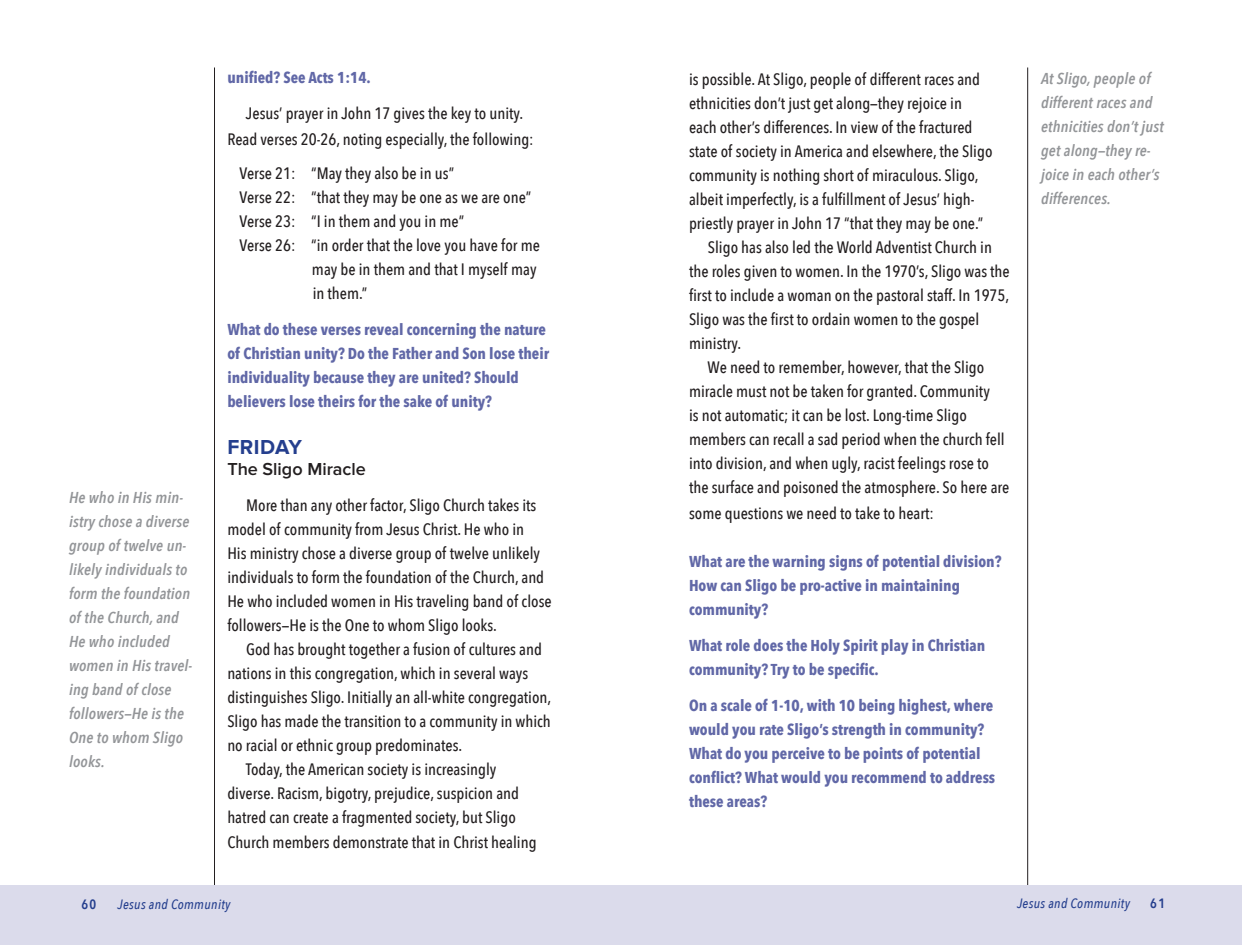
<style>
.page{position:relative;width:1242px;height:945px;background:#fff}
.page>*{position:absolute;margin:0;border:0;box-sizing:border-box;transform-origin:0 0}
.t1{font:700 21px "Proxima Nova";letter-spacing:.025em;color:#253f8e}
.t2{font:600 18px "Proxima Nova";color:#231f20}
.t3{font:500 16.5px/24px "Avenir Next Condensed";color:#231f20}
.t4{font:700 15.75px/24px "Avenir Next Condensed";color:#6168a7}
.t5{font:italic 600 15.75px/24px "Avenir Next Condensed";letter-spacing:.01em;color:#939598}
.t6{font:italic 500 13.5px "Avenir Next Condensed";letter-spacing:.025em;color:#253f8e}
.t7{font:600 13.5px "Avenir Next Condensed";color:#253f8e}
</style>
<div class="page">
<hr style="left:1027px;top:68px;width:1px;height:877px;background:#231f20">
<hr style="left:214px;top:68px;width:1px;height:877px;background:#231f20">
<div style="left:0;top:885px;width:1242px;height:60px;background:#dbdbeb"></div>
<p class="t5" style="left:69px;top:486px;width:125px">He who in His min&shy;istry chose a diverse group of twelve un&shy;likely individuals to form the foundation of the Church, and<br>He who included women in His travel&shy;ing band of close followers—He is the<br>One to whom Sligo looks.</p>
<p class="t4" style="left:227px;top:66px;width:145px">unified? See Acts 1:14.</p>
<p class="t3" style="left:227px;top:101px;width:308px;line-height:25.5px;text-align:center">Jesus’ prayer in John 17 gives the key to unity.<br>Read verses 20-26, noting especially, the following:</p>
<p class="t3" style="left:240px;top:161px;width:216px">Verse 21: “May they also be in us”</p>
<p class="t3" style="left:240px;top:185px;width:293px">Verse 22: “that they may be one as we are one”</p>
<p class="t3" style="left:240px;top:209px;width:226px">Verse 23: “I in them and you in me”</p>
<p class="t3" style="left:312px;top:233px;width:229px;text-indent:-72px">Verse 26: “in order that the love you have for me may be in them and that I myself may in them.”</p>
<p class="t4" style="left:227px;top:318px;width:323px">What do these verses reveal concerning the nature of Christian unity? Do the Father and Son lose their individuality because they are united? Should believers lose theirs for the sake of unity?</p>
<p class="t1" style="left:227px;top:435px;width:76px">FRIDAY</p>
<p class="t2" style="left:227px;top:458px;width:140px">The Sligo Miracle</p>
<p class="t3" style="left:227px;top:493px;width:326px;text-indent:19px">More than any other factor, Sligo Church takes its model of community from Jesus Christ. He who in<br>His ministry chose a diverse group of twelve unlikely individuals to form the foundation of the Church, and He who included women in His traveling band of close followers—He is the One to whom Sligo looks.</p>
<p class="t3" style="left:227px;top:637px;width:325px;text-indent:19px">God has brought together a fusion of cultures and nations in this congregation, which in several ways distinguishes Sligo. Initially an all-white congregation, Sligo has made the transition to a community in which no racial or ethnic group predominates.</p>
<p class="t3" style="left:227px;top:757px;width:293px;text-align:center">Today, the American society is increasingly diverse. Racism, bigotry, prejudice, suspicion and hatred can create a fragmented society, but Sligo</p>
<p class="t3" style="left:227px;top:830px;width:311px">Church members demonstrate that in Christ healing</p>
<p class="t3" style="left:689px;top:67px;width:305px">is possible. At Sligo, people of different races and ethnicities don’t just get along—they rejoice in each other’s differences. In view of the fractured state of society in America and elsewhere, the Sligo community is nothing short of miraculous. Sligo, albeit imperfectly, is a fulfillment of Jesus’ high&shy;priestly prayer in John 17 “that they may be one.”</p>
<p class="t3" style="left:689px;top:235px;width:322px;text-indent:19px">Sligo has also led the World Adventist Church in the roles given to women. In the 1970’s, Sligo was the first to include a woman on the pastoral staff. In 1975, Sligo was the first to ordain women to the gospel ministry.</p>
<p class="t3" style="left:689px;top:355px;width:322px;text-indent:19px">We need to remember, however, that the Sligo miracle must not be taken for granted. Community<br>is not automatic; it can be lost. Long-time Sligo members can recall a sad period when the church fell into division, and when ugly, racist feelings rose to the surface and poisoned the atmosphere. So here are</p>
<p class="t3" style="left:689px;top:501px;width:246px">some questions we need to take to heart:</p>
<p class="t4" style="left:689px;top:549px;width:314px">What are the warning signs of potential division?<br>How can Sligo be pro-active in maintaining community?</p>
<p class="t4" style="left:689px;top:633px;width:298px">What role does the Holy Spirit play in Christian community? Try to be specific.</p>
<p class="t4" style="left:689px;top:693px;width:308px">On a scale of 1-10, with 10 being highest, where would you rate Sligo’s strength in community?<br>What do you perceive to be points of potential conflict? What would you recommend to address these areas?</p>
<p class="t5" style="left:1041px;top:67px;width:124px">At Sligo, people of different races and ethnicities don’t just get along—they re&shy;joice in each other’s differences.</p>
<p class="t7" style="left:81px;top:893px;width:16px">60</p>
<p class="t6" style="left:117px;top:896px;width:115px">Jesus and Community</p>
<p class="t6" style="left:1017px;top:895px;width:115px">Jesus and Community</p>
<p class="t7" style="left:1150px;top:892px;width:16px">61</p>
</div>
